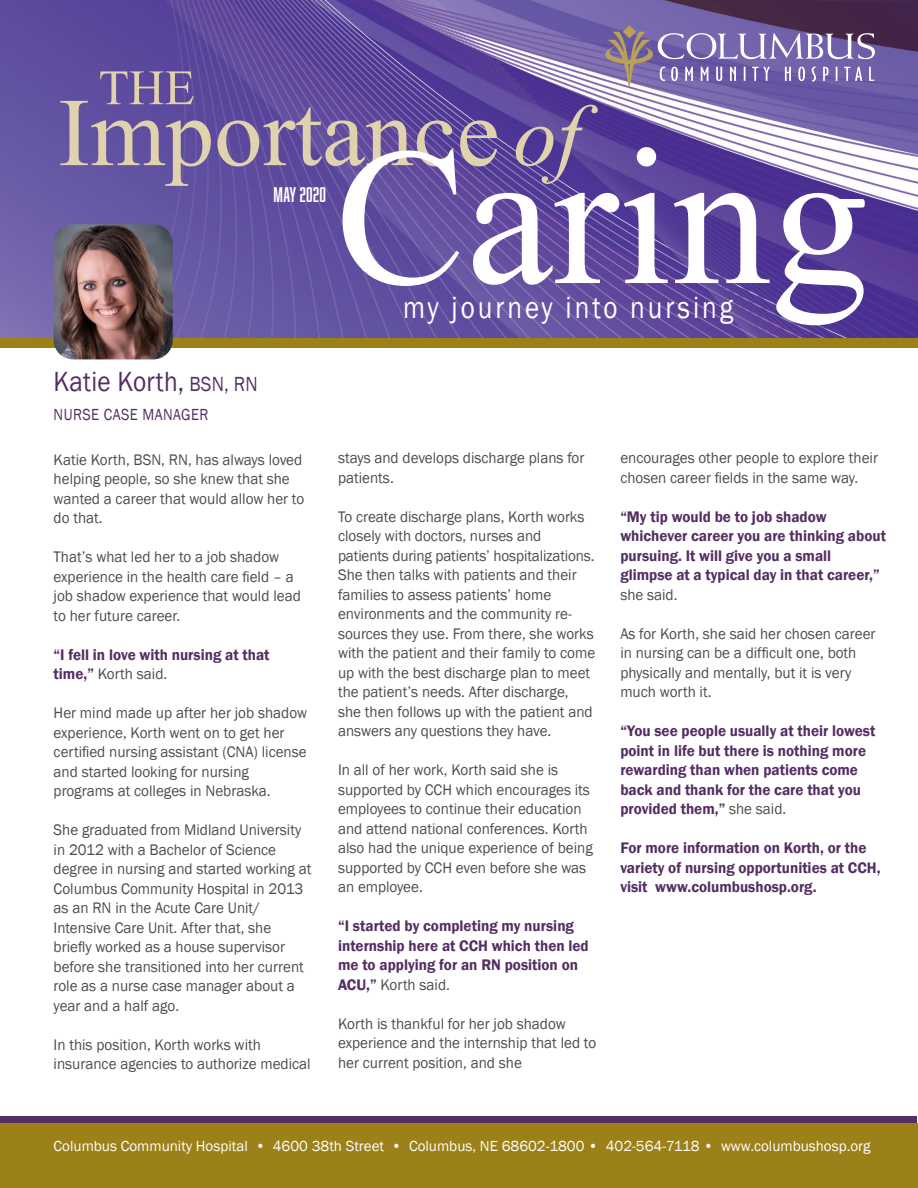
<style>
.page{position:relative;width:918px;height:1188px;background:#fff}
.page>*{position:absolute;margin:0;border:0;box-sizing:border-box;transform-origin:0 0}
.t1{font:31.5px "Franklin Gothic";letter-spacing:.11em;color:#fff;scale:.86 1}
.t2{font:28.5px "Franklin Gothic";letter-spacing:.01em;color:#542e63;scale:.89 1}
.t3{font:19.5px "Abolition Round";letter-spacing:.02em;color:#fff}
.t4{font:16.5px "Franklin Gothic";letter-spacing:.03em;color:#542e63;scale:.89 1}
.t5{font:15.75px/19.5px "Franklin Gothic";color:#4b4c4d;scale:.96 1}
.t6{font:600 15.75px/19.5px "Franklin Gothic";color:#542e63;scale:.96 1}
.t7{font:15px "Franklin Gothic";color:#fff}
.s1{font-size:21px}
.s2{font-weight:400;color:#4b4c4d}
</style>
<div class="page">
<svg style="left:1px;top:1117px;width:916px;height:7px;background:#5e3958"></svg>
<div style="left:0;top:338px;width:918px;height:10px;background:#9c8118"></div>
<img style="left:0;top:0;width:918px;height:338px">
<img style="left:656px;top:27px;width:218px;height:59px">
<img style="left:605px;top:26px;width:47px;height:59px">
<div style="left:0;top:1124px;width:918px;height:64px;background:#9c8118"></div>
<svg style="left:60px;top:101px;width:538px;height:85px;background:#7866a1"></svg>
<svg style="left:100px;top:71px;width:94px;height:33px;background:#8171a1"></svg>
<svg style="left:343px;top:147px;width:522px;height:178px"></svg>
<img style="left:54px;top:224px;width:119px;height:135px">
<p class="t3" style="left:274px;top:183px;width:54px">may 2020</p>
<p class="t2" style="left:54px;top:363px;width:231px">Katie Korth, <span class="s1">BSN, RN</span></p>
<p class="t4" style="left:54px;top:404px;width:176px">NURSE CASE MANAGER</p>
<p class="t5" style="left:54px;top:450px;width:263px">Katie Korth, BSN, RN, has always loved helping people, so she knew that she wanted a career that would allow her to do that.</p>
<p class="t5" style="left:54px;top:548px;width:259px">That’s what led her to a job shadow experience in the health care field – a job shadow experience that would lead to her future career.</p>
<p class="t6" style="left:54px;top:645px;width:226px">“I fell in love with nursing at that time,” <span class="s2">Korth said.</span></p>
<p class="t5" style="left:54px;top:704px;width:266px">Her mind made up after her job shadow experience, Korth went on to get her certified nursing assistant (CNA) license and started looking for nursing programs at colleges in Nebraska.</p>
<p class="t5" style="left:54px;top:821px;width:270px">She graduated from Midland University in 2012 with a Bachelor of Science degree in nursing and started working at Columbus Community Hospital in 2013 as an RN in the Acute Care Unit/ Intensive Care Unit. After that, she briefly worked as a house supervisor before she transitioned into her current role as a nurse case manager about a year and a half ago.</p>
<p class="t5" style="left:54px;top:1035px;width:269px">In this position, Korth works with insurance agencies to authorize medical</p>
<p class="t1" style="left:403px;top:288px;width:385px">my journey into nursing</p>
<p class="t5" style="left:338px;top:449px;width:258px">stays and develops discharge plans for patients.</p>
<p class="t5" style="left:338px;top:507px;width:269px">To create discharge plans, Korth works closely with doctors, nurses and patients during patients’ hospitalizations.<br>She then talks with patients and their families to assess patients’ home environments and the community re&shy;sources they use. From there, she works with the patient and their family to come up with the best discharge plan to meet the patient’s needs. After discharge, she then follows up with the patient and answers any questions they have.</p>
<p class="t5" style="left:338px;top:761px;width:267px">In all of her work, Korth said she is supported by CCH which encourages its employees to continue their education and attend national conferences. Korth also had the unique experience of being supported by CCH even before she was an employee.</p>
<p class="t6" style="left:338px;top:916px;width:263px">“I started by completing my nursing internship here at CCH which then led me to applying for an RN position on<br>ACU,” <span class="s2">Korth said.</span></p>
<p class="t5" style="left:338px;top:1014px;width:270px">Korth is thankful for her job shadow experience and the internship that led to her current position, and she</p>
<p class="t5" style="left:620px;top:449px;width:270px">encourages other people to explore their chosen career fields in the same way.</p>
<p class="t6" style="left:620px;top:507px;width:278px">“My tip would be to job shadow whichever career you are thinking about pursuing. It will give you a small glimpse at a typical day in that career,” <span class="s2">she said.</span></p>
<p class="t5" style="left:620px;top:624px;width:267px">As for Korth, she said her chosen career in nursing can be a difficult one, both physically and mentally, but it is very much worth it.</p>
<p class="t6" style="left:620px;top:721px;width:267px">“You see people usually at their lowest point in life but there is nothing more rewarding than when patients come back and thank for the care that you provided them,” <span class="s2">she said.</span></p>
<p class="t6" style="left:620px;top:838px;width:273px">For more information on Korth, or the variety of nursing opportunities at CCH, visit www.columbushosp.org.</p>
<p class="t7" style="left:54px;top:1136px;width:818px">Columbus Community Hospital • 4600 38th Street • Columbus, NE 68602-1800 • 402-564-7118 • www.columbushosp.org</p>
</div>
